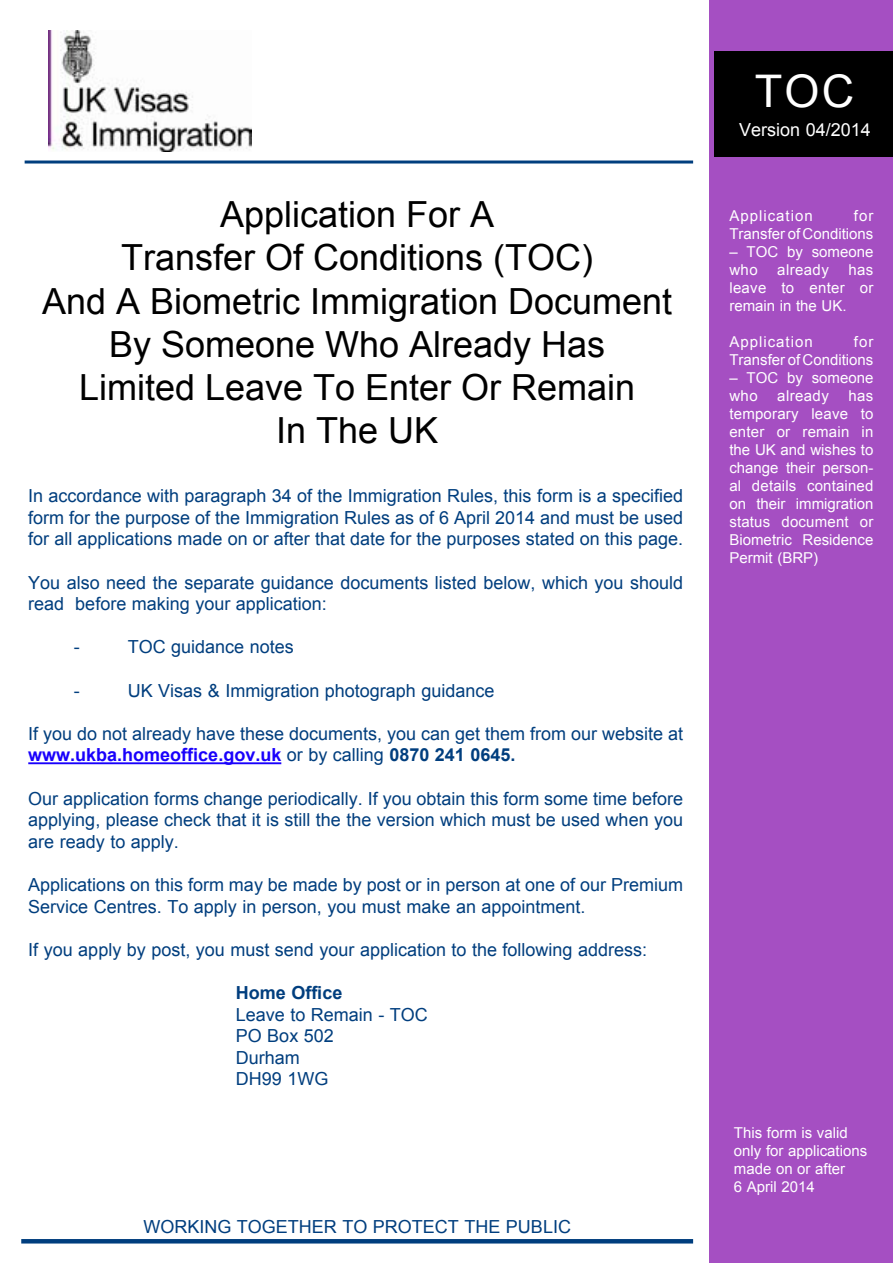
<style>
.page{position:relative;width:893px;height:1263px;background:#fff}
.page>*{position:absolute;margin:0;border:0;box-sizing:border-box;transform-origin:0 0}
.t1{font:45px "Arial";color:#fff}
.t2{font:36px/43.2px "Arial";color:#000;text-align:center}
.t3{font:18px/21.6px "Arial";color:#003e7e}
.t4{font:18px "Arial";color:#fff}
.t5{font:700 18px "Arial";color:#003e7e}
.t6{font:15px/18px "Arial";color:#fff}
.t7{font:15px "Arial";letter-spacing:.065em;color:#fff}
.t8{font:15px "Arial";letter-spacing:.025em;color:#fff}
.s1{font-weight:700;color:#1900fc}
.s2{font-weight:700}
</style>
<div class="page">
<hr style="left:25px;top:161px;width:668px;height:3px;background:#003e7e">
<hr style="left:21px;top:1239px;width:672px;height:4px;background:#003e7e">
<div style="left:710px;top:0;width:183px;height:1263px;background:#a54fc2"></div>
<div style="left:714px;top:51px;width:179px;height:106px;background:#000"></div>
<hr style="left:28px;top:762px;width:253px;height:2px;background:#1900fc">
<img style="left:49px;top:31px;width:202px;height:121px">
<h2 class="t2" style="left:42px;top:193px;width:632px">Application For A<br>Transfer Of Conditions (TOC)<br>And A Biometric Immigration Document<br>By Someone Who Already Has<br>Limited Leave To Enter Or Remain<br>In The UK</h2>
<p class="t3" style="left:28px;top:485px;width:656px;text-align:justify">In accordance with paragraph 34 of the Immigration Rules, this form is a specified form for the purpose of the Immigration Rules as of 6 April 2014 and must be used for all applications made on or after that date for the purposes stated on this page.</p>
<p class="t3" style="left:28px;top:572px;width:656px">You also need the separate guidance documents listed below, which you should read before making your application:</p>
<p class="t3" style="left:74px;top:636px;width:7px">-</p>
<p class="t3" style="left:128px;top:636px;width:168px">TOC guidance notes</p>
<p class="t3" style="left:74px;top:680px;width:7px">-</p>
<p class="t3" style="left:128px;top:680px;width:368px">UK Visas &amp; Immigration photograph guidance</p>
<p class="t3" style="left:28px;top:723px;width:656px">If you do not already have these documents, you can get them from our website at <span class="s1">www.ukba.homeoffice.gov.uk</span> or by calling <span class="s2">0870 241 0645.</span></p>
<p class="t3" style="left:28px;top:788px;width:656px;text-align:justify">Our application forms change periodically. If you obtain this form some time before applying, please check that it is still the the version which must be used when you are ready to apply.</p>
<p class="t3" style="left:28px;top:874px;width:656px">Applications on this form may be made by post or in person at one of our Premium<br>Service Centres. To apply in person, you must make an appointment.</p>
<p class="t3" style="left:28px;top:939px;width:620px">If you apply by post, you must send your application to the following address:</p>
<p class="t5" style="left:236px;top:981px;width:108px">Home Office</p>
<p class="t3" style="left:236px;top:1004px;width:194px">Leave to Remain - TOC<br>PO Box 502<br>Durham<br>DH99 1WG</p>
<p class="t3" style="left:143px;top:1216px;width:429px">WORKING TOGETHER TO PROTECT THE PUBLIC</p>
<h1 class="t1" style="left:755px;top:61px;width:101px">TOC</h1>
<p class="t4" style="left:739px;top:118px;width:133px">Version 04/2014</p>
<p class="t6" style="left:729px;top:207px;width:146px;text-align:right">for<br>Transfer of Conditions</p>
<p class="t6" style="left:729px;top:243px;width:146px">– TOC by someone who</p>
<p class="t7" style="left:729px;top:206px;width:85px">Application</p>
<p class="t6" style="left:729px;top:261px;width:146px;text-align:justify;text-indent:119px">has leave to enter or remain in the UK.</p>
<p class="t7" style="left:729px;top:332px;width:85px">Application</p>
<p class="t8" style="left:777px;top:260px;width:53px">already</p>
<p class="t6" style="left:729px;top:333px;width:146px;text-align:right">for<br>Transfer of Conditions</p>
<p class="t6" style="left:729px;top:369px;width:146px">– TOC by someone who</p>
<p class="t6" style="left:729px;top:387px;width:146px;text-align:justify;text-indent:119px">has temporary leave to enter or remain in the UK and wishes to change their person&shy;al details contained on their immigration status document or Biometric Residence Permit (BRP)</p>
<p class="t8" style="left:777px;top:386px;width:53px">already</p>
<p class="t6" style="left:734px;top:1124px;width:135px">This form is valid only for applications made on or after<br>6 April 2014</p>
</div>
